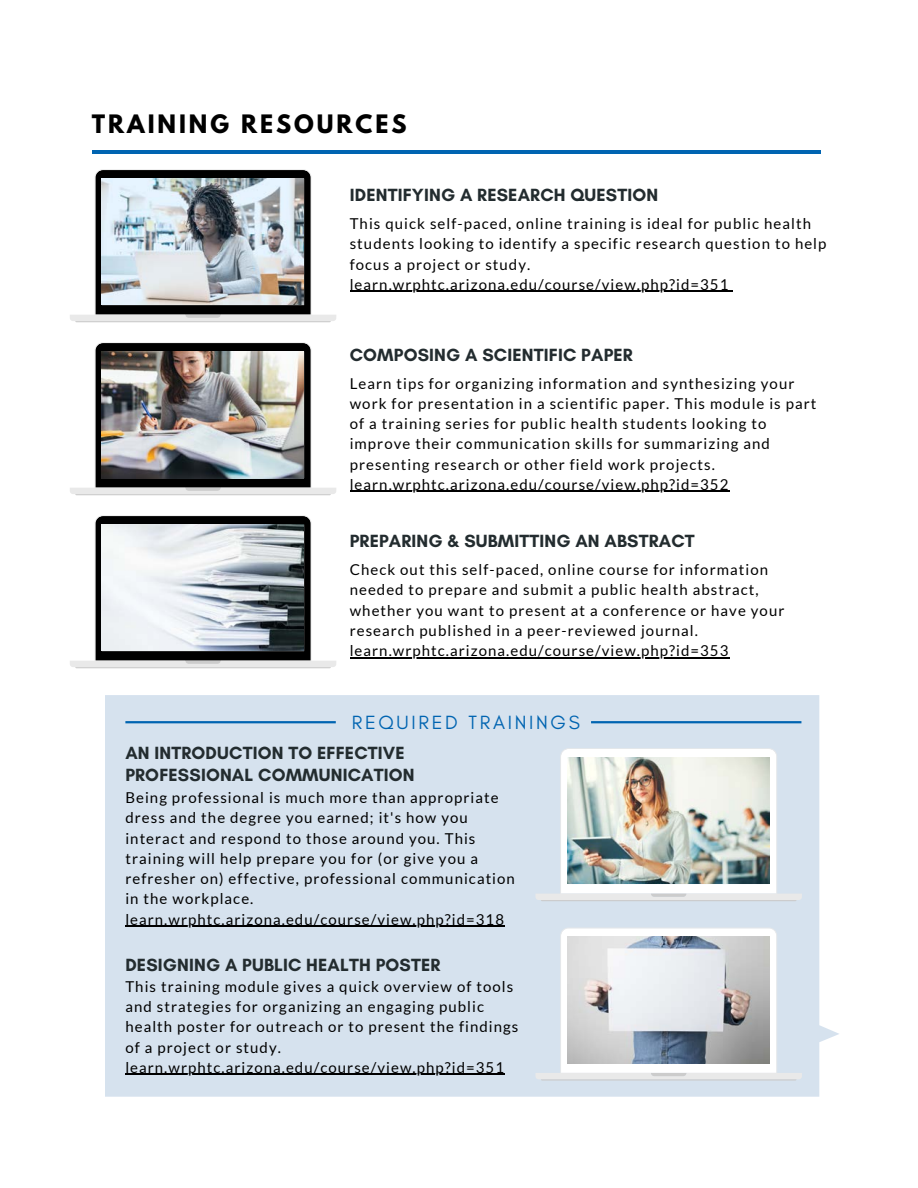
<style>
.page{position:relative;width:918px;height:1188px;background:#fff}
.page>*{position:absolute;margin:0;border:0;box-sizing:border-box;transform-origin:0 0}
.t1{font:700 22.5px "League Spartan";letter-spacing:.13em;color:#000}
.t2{font:19.5px "Glacial Indifference";letter-spacing:.14em;color:#0064b1}
.t3{font:700 18px/22.5px "Glacial Indifference";letter-spacing:.01em;color:#232c2f}
.t4{font:15px/20.2px "Lato";letter-spacing:.07em;color:#000}
</style>
<div class="page">
<hr style="left:92px;top:151px;width:729px;height:3px;background:#0064b1">
<div style="left:105px;top:695px;width:734px;height:402px;background:#d6e2ee"></div>
<svg style="left:70px;top:169px;width:266px;height:153px"></svg>
<img style="left:102px;top:179px;width:202px;height:126px">
<hr style="left:350px;top:291px;width:379px;height:1px;background:#000">
<svg style="left:70px;top:342px;width:266px;height:153px"></svg>
<img style="left:102px;top:352px;width:202px;height:126px">
<hr style="left:350px;top:491px;width:379px;height:1px;background:#000">
<svg style="left:70px;top:515px;width:266px;height:153px"></svg>
<img style="left:102px;top:525px;width:202px;height:126px">
<hr style="left:350px;top:657px;width:379px;height:1px;background:#000">
<svg style="left:535px;top:928px;width:267px;height:153px"></svg>
<img style="left:568px;top:937px;width:202px;height:126px">
<hr style="left:125px;top:1074px;width:380px;height:1px;background:#000">
<hr style="left:125px;top:721px;width:211px;height:2px;background:#0064b1">
<hr style="left:591px;top:721px;width:210px;height:2px;background:#0064b1">
<svg style="left:535px;top:748px;width:267px;height:153px"></svg>
<img style="left:568px;top:757px;width:202px;height:127px">
<hr style="left:125px;top:926px;width:380px;height:1px;background:#000">
<h1 class="t1" style="left:92px;top:113px;width:316px">TRAINING RESOURCES</h1>
<p class="t3" style="left:350px;top:184px;width:310px">IDENTIFYING A RESEARCH QUESTION</p>
<p class="t4" style="left:350px;top:213px;width:478px">This quick self-paced, online training is ideal for public health students looking to identify a specific research question to help focus a project or study. learn.wrphtc.arizona.edu/course/view.php?id=351</p>
<p class="t3" style="left:350px;top:343px;width:285px">COMPOSING A SCIENTIFIC PAPER</p>
<p class="t4" style="left:350px;top:373px;width:468px">Learn tips for organizing information and synthesizing your work for presentation in a scientific paper. This module is part of a training series for public health students looking to improve their communication skills for summarizing and presenting research or other field work projects. learn.wrphtc.arizona.edu/course/view.php?id=352</p>
<p class="t3" style="left:350px;top:530px;width:347px">PREPARING &amp; SUBMITTING AN ABSTRACT</p>
<p class="t4" style="left:350px;top:559px;width:436px">Check out this self-paced, online course for information needed to prepare and submit a public health abstract, whether you want to present at a conference or have your research published in a peer-reviewed journal. learn.wrphtc.arizona.edu/course/view.php?id=353</p>
<h2 class="t2" style="left:352px;top:710px;width:230px">REQUIRED TRAININGS</h2>
<p class="t3" style="left:125px;top:741px;width:291px">AN INTRODUCTION TO EFFECTIVE<br>PROFESSIONAL COMMUNICATION</p>
<p class="t4" style="left:125px;top:787px;width:391px">Being professional is much more than appropriate dress and the degree you earned; it's how you interact and respond to those around you. This training will help prepare you for (or give you a refresher on) effective, professional communication in the workplace. learn.wrphtc.arizona.edu/course/view.php?id=318</p>
<p class="t3" style="left:125px;top:953px;width:317px">DESIGNING A PUBLIC HEALTH POSTER</p>
<p class="t4" style="left:125px;top:976px;width:394px">This training module gives a quick overview of tools and strategies for organizing an engaging public health poster for outreach or to present the findings of a project or study. learn.wrphtc.arizona.edu/course/view.php?id=351</p>
</div>
